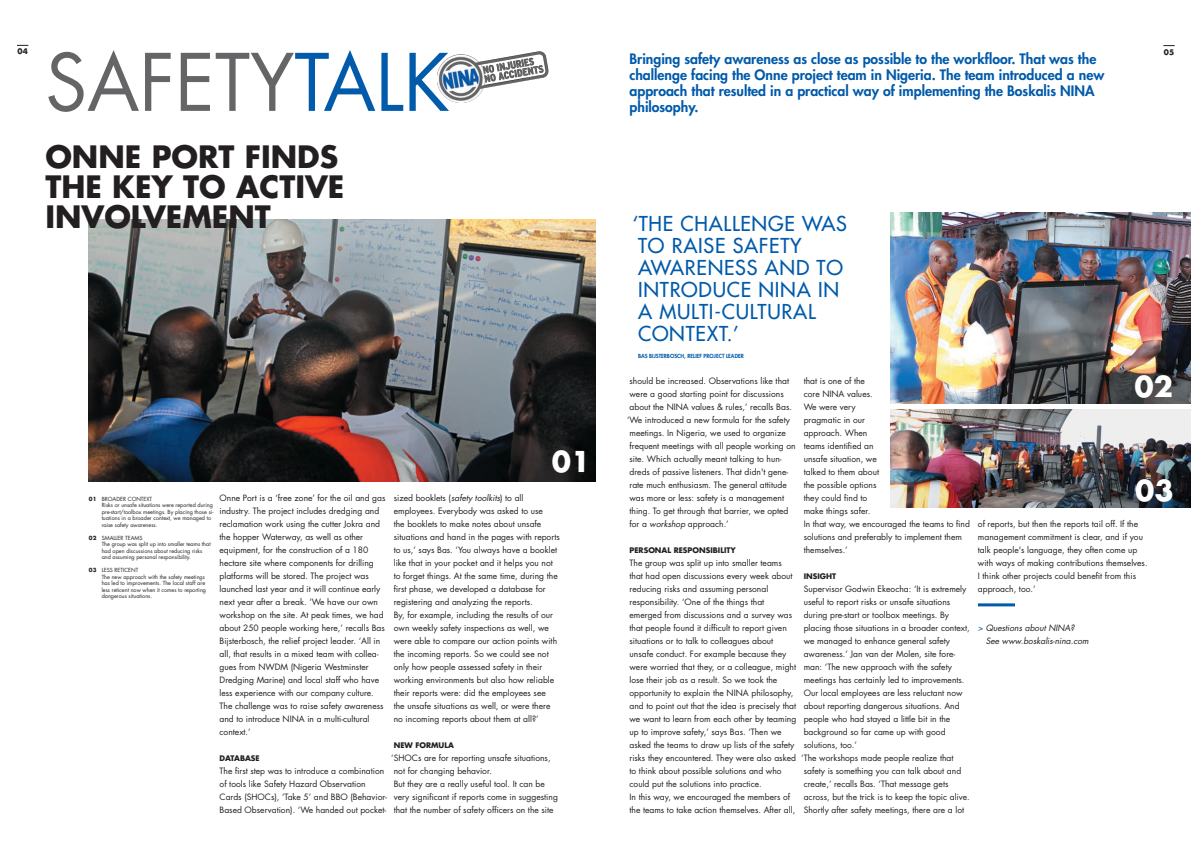
<style>
.page{position:relative;width:1191px;height:842px;background:#fff}
.page>*{position:absolute;margin:0;border:0;box-sizing:border-box;transform-origin:0 0}
.t1{font:77px "Futura Std";color:#656568}
.t2{font:700 30px/30px "Futura Std";color:#231f20}
.t3{font:700 28px "Futura Std";color:#fff}
.t4{font:500 20px/22px "Futura Std";letter-spacing:.035em;color:#015aaa}
.t5{font:800 14px/16px "Futura Std";color:#015aaa}
.t6{font:8.5px/13px "Futura Std";color:#231f20}
.t7{font:italic 8.5px/13px "Futura Std";color:#231f20}
.t8{font:700 7.5px "Futura Std";color:#231f20}
.t9{font:700 7.5px "Futura";color:#231f20}
.t10{font:5.5px/6.5px "Futura Std";color:#231f20}
.t11{font:800 5.5px "Futura Std";color:#015aaa}
.s1{color:#015aaa}
.s2{font-style:italic}
.s3{font-weight:700}
</style>
<div class="page">
<img style="left:437px;top:51px;width:111px;height:52px">
<hr style="left:978px;top:603px;width:37px;height:3px;background:#015aaa">
<img style="left:89px;top:219px;width:506px;height:262px">
<img style="left:890px;top:213px;width:301px;height:190px">
<img style="left:890px;top:410px;width:301px;height:97px">
<p class="t9" style="left:18px;top:48px;width:12px">04</p>
<p class="t9" style="left:1163px;top:48px;width:12px">05</p>
<h1 class="t1" style="left:45px;top:47px;width:405px">SAFETy<span class="s1">TALK</span></h1>
<p class="t5" style="left:629px;top:52px;width:476px">Bringing safety awareness as close as possible to the workfloor. That was the challenge facing the Onne project team in Nigeria. The team introduced a new approach that resulted in a practical way of implementing the Boskalis NINA philosophy.</p>
<h2 class="t2" style="left:45px;top:145px;width:300px">ONNE PORT FINDS<br>THE KEY TO ACTIVE<br>INVOLVEMENT</h2>
<h3 class="t3" style="left:552px;top:449px;width:40px">01</h3>
<p class="t6" style="left:394px;top:492px;width:168px">sized booklets (<span class="s2">safety toolkits</span>) to all employees. Everybody was asked to use<br>the booklets to make notes about unsafe situations and hand in the pages with reports to us,’ says Bas. ‘you always have a booklet like that in your pocket and it helps you not to forget things. At the same time, during the first phase, we developed a database for registering and analyzing the reports.<br>By, for example, including the results of our own weekly safety inspections as well, we were able to compare our action points with the incoming reports. So we could see not only how people assessed safety in their working environments but also how reliable their reports were: did the employees see<br>the unsafe situations as well, or were there no incoming reports about them at all?’</p>
<p class="t8" style="left:394px;top:742px;width:62px">NEW FORMULA</p>
<p class="t6" style="left:391px;top:752px;width:168px">‘SHOCs are for reporting unsafe situations, not for changing behavior.<br>But they are a really useful tool. It can be very significant if reports come in suggesting that the number of safety officers on the site</p>
<p class="t6" style="left:219px;top:492px;width:167px">Onne Port is a ‘free zone’ for the oil and gas industry. The project includes dredging and reclamation work using the cutter jokra and the hopper Waterway, as well as other equipment, for the construction of a 180 hectare site where components for drilling platforms will be stored. The project was launched last year and it will continue early next year after a break. ‘We have our own workshop on the site. At peak times, we had about 250 people working here,’ recalls Bas Bijsterbosch, the relief project leader. ‘All in all, that results in a mixed team with collea&shy;gues from NWDM (Nigeria Westminster Dredging Marine) and local staff who have less experience with our company culture.<br>The challenge was to raise safety awareness and to introduce NINA in a multi-cultural context.’</p>
<p class="t8" style="left:219px;top:755px;width:42px">DATABASE</p>
<p class="t6" style="left:219px;top:765px;width:169px">The first step was to introduce a combination of tools like Safety Hazard Observation Cards (SHOCs), ‘Take 5’ and BBO (Behavior-Based Observation). ‘We handed out pocket-</p>
<p class="t10" style="left:102px;top:496px;width:113px;text-indent:-13px"><span class="s3">01</span> BROADER CONTExT<br>Risks or unsafe situations were reported during pre-start/toolbox meetings. By placing those si&shy;tuations in a broader context, we managed to raise safety awareness.</p>
<p class="t10" style="left:102px;top:535px;width:110px;text-indent:-13px"><span class="s3">02</span> SMALLER TEAMS<br>The group was split up into smaller teams that had open discussions about reducing risks and assuming personal responsibility.</p>
<p class="t10" style="left:102px;top:568px;width:106px;text-indent:-13px"><span class="s3">03</span> LESS RETICENT<br>The new approach with the safety meetings has led to improvements. The local staff are less reticent now when it comes to reporting dangerous situations.</p>
<h3 class="t4" style="left:632px;top:214px;width:216px">‘THE CHALLENGE WAS<br>TO RAISE SAFETY<br>AWARENESS AND TO<br>INTRODUCE NINA IN<br>A MULTI-CULTURAL<br>CONTEXT.’</h3>
<p class="t11" style="left:638px;top:353px;width:107px">BAS BIJSTERBOSCH, RELIEF PROJECT LEADER</p>
<p class="t6" style="left:803px;top:375px;width:168px">that is one of the<br>core NINA values.<br>We were very<br>pragmatic in our<br>approach. When<br>teams identified an<br>unsafe situation, we<br>talked to them about<br>the possible options<br>they could find to<br>make things safer.<br>In that way, we encouraged the teams to find solutions and preferably to implement them themselves.’</p>
<p class="t8" style="left:803px;top:573px;width:34px">INSIGHT</p>
<p class="t6" style="left:801px;top:583px;width:170px">Supervisor Godwin Ekeocha: ‘It is extremely useful to report risks or unsafe situations during pre-start or toolbox meetings. By placing those situations in a broader context, we managed to enhance general safety awareness.’ jan van der Molen, site fore&shy;man: ‘The new approach with the safety meetings has certainly led to improvements.<br>Our local employees are less reluctant now about reporting dangerous situations. And people who had stayed a little bit in the background so far came up with good solutions, too.’<br>‘The workshops made people realize that safety is something you can talk about and create,’ recalls Bas. ‘That message gets across, but the trick is to keep the topic alive.<br>Shortly after safety meetings, there are a lot</p>
<p class="t6" style="left:627px;top:375px;width:170px">should be increased. Observations like that were a good starting point for discussions about the NINA values &amp; rules,’ recalls Bas. ‘We introduced a new formula for the safety meetings. In Nigeria, we used to organize frequent meetings with all people working on site. Which actually meant talking to hun&shy;dreds of passive listeners. That didn't gene&shy;rate much enthusiasm. The general attitude was more or less: safety is a management thing. To get through that barrier, we opted for a <span class="s2">workshop</span> approach.’</p>
<p class="t8" style="left:629px;top:547px;width:108px">PERSONAL RESPONSIBILITY</p>
<p class="t6" style="left:629px;top:557px;width:168px">The group was split up into smaller teams that had open discussions every week about reducing risks and assuming personal responsibility. ‘One of the things that emerged from discussions and a survey was that people found it difficult to report given situations or to talk to colleagues about unsafe conduct. For example because they were worried that they, or a colleague, might lose their job as a result. So we took the opportunity to explain the NINA philosophy, and to point out that the idea is precisely that we want to learn from each other by teaming up to improve safety,’ says Bas. ‘Then we asked the teams to draw up lists of the safety risks they encountered. They were also asked to think about possible solutions and who could put the solutions into practice.<br>In this way, we encouraged the members of the teams to take action themselves. After all,</p>
<h3 class="t3" style="left:1134px;top:374px;width:40px">02</h3>
<h3 class="t3" style="left:1135px;top:478px;width:40px">03</h3>
<p class="t6" style="left:978px;top:518px;width:171px">of reports, but then the reports tail off. If the management commitment is clear, and if you talk people's language, they often come up with ways of making contributions themselves.<br>I think other projects could benefit from this approach, too.’</p>
<p class="t7" style="left:985px;top:622px;width:105px;text-indent:-8px"><span class="s1">&gt;</span> Questions about NINA?<br>See www.boskalis-nina.com</p>
</div>
